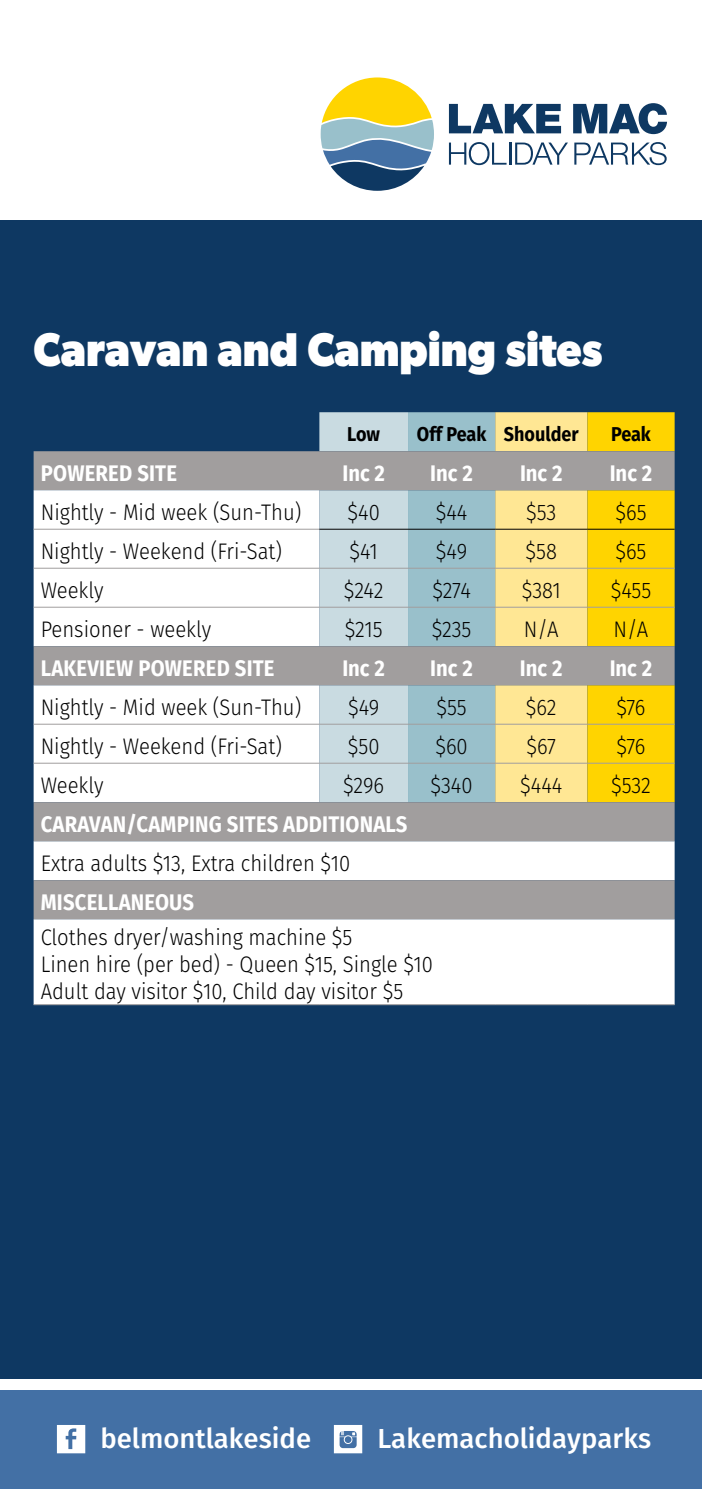
<style>
.page{position:relative;width:702px;height:1489px;background:#fff}
.page>*{position:absolute;margin:0;border:0;box-sizing:border-box;transform-origin:0 0}
.t1{font:700 47.5px "Gibson";color:#fff;scale:.9 1}
.t2{font:500 27.5px "Fira Sans";color:#fff}
.t3{font:300 22.5px/27px "Fira Sans";color:#000;scale:.9 1}
.t4{font:700 22.5px "Fira Sans";letter-spacing:.01em;color:#fff;scale:.9 1}
.t5{font:700 20px "Fira Sans";color:#000;scale:.9 1}
</style>
<div class="page">
<div style="left:0;top:220px;width:702px;height:1158px;background:#0e3862"></div>
<div style="left:0;top:1390px;width:702px;height:98px;background:#4370a5"></div>
<svg style="left:57px;top:1425px;width:28px;height:28px"></svg>
<svg style="left:334px;top:1425px;width:28px;height:28px"></svg>
<svg style="left:320px;top:77px;width:114px;height:114px"></svg>
<svg style="left:449px;top:104px;width:112px;height:29px"></svg>
<svg style="left:573px;top:103px;width:94px;height:31px"></svg>
<svg style="left:449px;top:142px;width:57px;height:23px"></svg>
<hr style="left:509px;top:142px;width:2px;height:23px;background:#0e3862">
<svg style="left:515px;top:142px;width:53px;height:23px"></svg>
<svg style="left:574px;top:142px;width:92px;height:23px"></svg>
<svg style="left:34px;top:412px;width:640px;height:78px"></svg>
<svg style="left:34px;top:490px;width:640px;height:514px;background:#f0efd7"></svg>
<svg style="left:34px;top:646px;width:640px;height:273px;background:#cccaba"></svg>
<hr style="left:34px;top:529px;width:285px;height:1px;background:#a19e9e">
<hr style="left:34px;top:723px;width:285px;height:1px;background:#a19e9e">
<hr style="left:319px;top:723px;width:89px;height:1px;background:#a19e9e">
<hr style="left:408px;top:723px;width:87px;height:1px;background:#a19e9e">
<hr style="left:495px;top:723px;width:92px;height:1px;background:#a19e9e">
<hr style="left:587px;top:723px;width:87px;height:1px;background:#a19e9e">
<hr style="left:34px;top:606px;width:285px;height:1px;background:#a19e9e">
<hr style="left:319px;top:606px;width:89px;height:1px;background:#a19e9e">
<hr style="left:408px;top:606px;width:87px;height:1px;background:#a19e9e">
<hr style="left:495px;top:606px;width:92px;height:1px;background:#a19e9e">
<hr style="left:587px;top:606px;width:87px;height:1px;background:#a19e9e">
<hr style="left:34px;top:567px;width:285px;height:1px;background:#a19e9e">
<hr style="left:319px;top:567px;width:89px;height:1px;background:#a19e9e">
<hr style="left:408px;top:567px;width:87px;height:1px;background:#a19e9e">
<hr style="left:495px;top:567px;width:92px;height:1px;background:#a19e9e">
<hr style="left:587px;top:567px;width:87px;height:1px;background:#a19e9e">
<hr style="left:34px;top:762px;width:285px;height:1px;background:#a19e9e">
<hr style="left:319px;top:762px;width:89px;height:1px;background:#a19e9e">
<hr style="left:408px;top:762px;width:87px;height:1px;background:#a19e9e">
<hr style="left:495px;top:762px;width:92px;height:1px;background:#a19e9e">
<hr style="left:587px;top:762px;width:87px;height:1px;background:#a19e9e">
<hr style="left:34px;top:1004px;width:285px;height:1px;background:#a19e9e">
<hr style="left:319px;top:1004px;width:89px;height:1px;background:#a19e9e">
<hr style="left:408px;top:1004px;width:87px;height:1px;background:#a19e9e">
<hr style="left:495px;top:1004px;width:92px;height:1px;background:#a19e9e">
<hr style="left:587px;top:1004px;width:87px;height:1px;background:#a19e9e">
<hr style="left:319px;top:529px;width:89px;height:1px;background:#000">
<hr style="left:408px;top:529px;width:87px;height:1px;background:#000">
<hr style="left:495px;top:529px;width:92px;height:1px;background:#000">
<hr style="left:587px;top:529px;width:87px;height:1px;background:#000">
<h1 class="t1" style="left:34px;top:321px;width:633px">Caravan and Camping sites</h1>
<p class="t5" style="left:347px;top:417px;width:38px">Low</p>
<p class="t5" style="left:417px;top:417px;width:181px">Off Peak Shoulder</p>
<p class="t5" style="left:611px;top:417px;width:46px">Peak</p>
<p class="t4" style="left:41px;top:454px;width:153px">POWERED SITE</p>
<p class="t4" style="left:342px;top:454px;width:49px">Inc 2</p>
<p class="t4" style="left:430px;top:454px;width:49px">Inc 2</p>
<p class="t4" style="left:520px;top:454px;width:49px">Inc 2</p>
<p class="t4" style="left:609px;top:454px;width:49px">Inc 2</p>
<p class="t3" style="left:41px;top:499px;width:291px">Nightly - Mid week (Sun-Thu)</p>
<p class="t3" style="left:347px;top:499px;width:37px">$40</p>
<p class="t3" style="left:436px;top:499px;width:37px">$44</p>
<p class="t3" style="left:526px;top:499px;width:35px">$53</p>
<p class="t3" style="left:615px;top:499px;width:36px">$65</p>
<p class="t3" style="left:41px;top:537px;width:269px">Nightly - Weekend (Fri-Sat)</p>
<p class="t3" style="left:349px;top:537px;width:33px">$41</p>
<p class="t3" style="left:436px;top:537px;width:36px">$49</p>
<p class="t3" style="left:525px;top:537px;width:36px">$58</p>
<p class="t3" style="left:615px;top:537px;width:36px">$65</p>
<p class="t3" style="left:41px;top:576px;width:71px">Weekly</p>
<p class="t3" style="left:344px;top:576px;width:45px">$242</p>
<p class="t3" style="left:432px;top:576px;width:44px">$274</p>
<p class="t3" style="left:521px;top:576px;width:45px">$381</p>
<p class="t3" style="left:610px;top:576px;width:47px">$455</p>
<p class="t3" style="left:41px;top:615px;width:191px">Pensioner - weekly</p>
<p class="t3" style="left:345px;top:615px;width:44px">$215</p>
<p class="t3" style="left:431px;top:615px;width:46px">$235</p>
<p class="t3" style="left:524px;top:615px;width:40px">N/A</p>
<p class="t3" style="left:613px;top:615px;width:40px">N/A</p>
<p class="t4" style="left:41px;top:649px;width:261px">LAKEVIEW POWERED SITE</p>
<p class="t4" style="left:342px;top:649px;width:49px">Inc 2</p>
<p class="t4" style="left:430px;top:649px;width:49px">Inc 2</p>
<p class="t4" style="left:520px;top:649px;width:49px">Inc 2</p>
<p class="t4" style="left:609px;top:649px;width:49px">Inc 2</p>
<p class="t3" style="left:41px;top:693px;width:291px">Nightly - Mid week (Sun-Thu)</p>
<p class="t3" style="left:348px;top:693px;width:36px">$49</p>
<p class="t3" style="left:436px;top:693px;width:35px">$55</p>
<p class="t3" style="left:526px;top:693px;width:36px">$62</p>
<p class="t3" style="left:616px;top:693px;width:34px">$76</p>
<p class="t3" style="left:41px;top:732px;width:269px">Nightly - Weekend (Fri-Sat)</p>
<p class="t3" style="left:348px;top:732px;width:37px">$50</p>
<p class="t3" style="left:435px;top:732px;width:38px">$60</p>
<p class="t3" style="left:526px;top:732px;width:34px">$67</p>
<p class="t3" style="left:616px;top:732px;width:34px">$76</p>
<p class="t3" style="left:41px;top:771px;width:71px">Weekly</p>
<p class="t3" style="left:343px;top:771px;width:47px">$296</p>
<p class="t3" style="left:430px;top:771px;width:48px">$340</p>
<p class="t3" style="left:520px;top:771px;width:48px">$444</p>
<p class="t3" style="left:611px;top:771px;width:46px">$532</p>
<p class="t4" style="left:41px;top:805px;width:409px">CARAVAN/CAMPING SITES ADDITIONALS</p>
<p class="t3" style="left:41px;top:849px;width:345px">Extra adults $13, Extra children $10</p>
<p class="t4" style="left:41px;top:883px;width:172px">MISCELLANEOUS</p>
<p class="t3" style="left:41px;top:923px;width:437px">Clothes dryer/washing machine $5<br>Linen hire (per bed) - Queen $15, Single $10<br>Adult day visitor $10, Child day visitor $5</p>
<p class="t2" style="left:100px;top:1416px;width:212px">belmontlakeside</p>
<p class="t2" style="left:377px;top:1416px;width:275px">Lakemacholidayparks</p>
</div>
